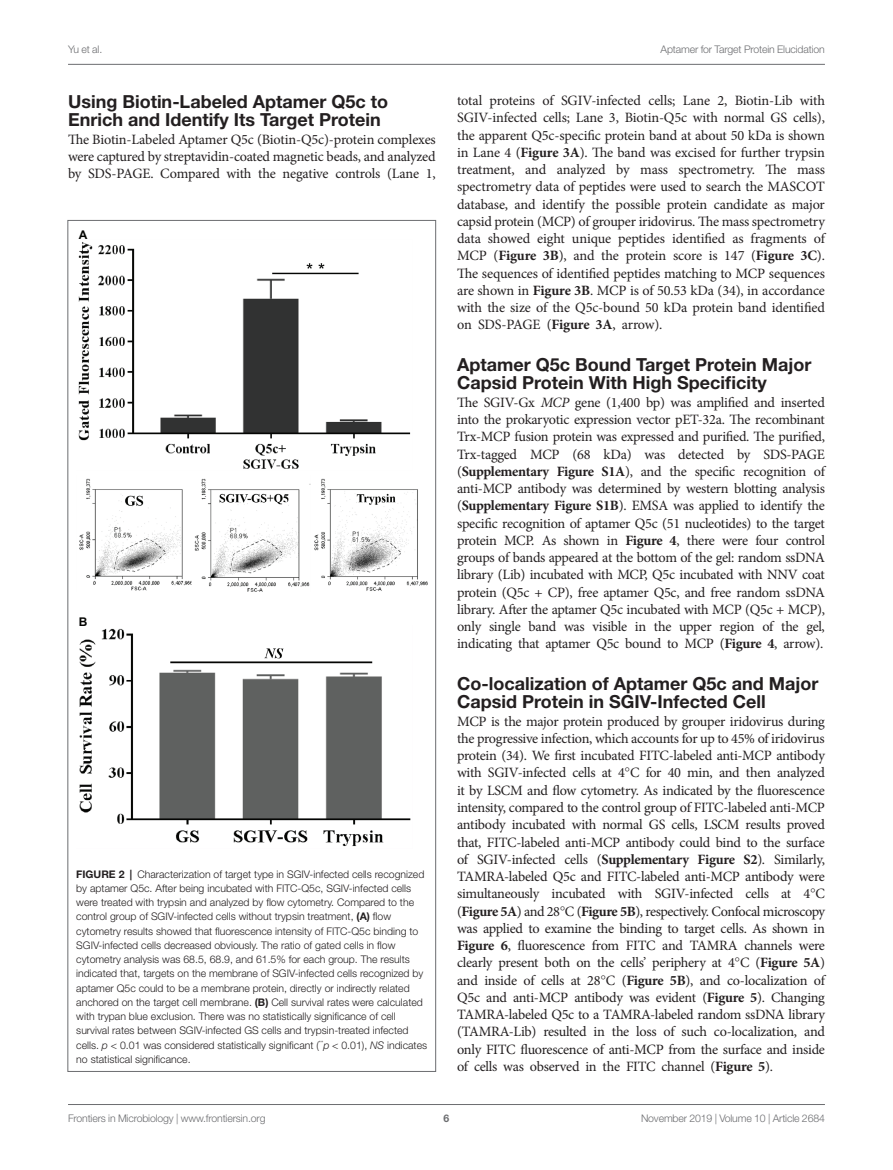
<style>
.page{position:relative;width:893px;height:1170px;background:#fff}
.page>*{position:absolute;margin:0;border:0;box-sizing:border-box;transform-origin:0 0}
.HEAD_2{font:700 18px/18.8px "Helvetica Neue LT Std";color:#231f20}
.TEXT_FLUSH{font:14.25px/17.2px "Minion Pro";letter-spacing:-.02em;color:#231f20;text-align:justify}
.t1{font:700 12px "Arial";color:#040503}
.FIG_LEG{font:300 10.5px/14.2px "Helvetica Neue LT Std";color:#231f20}
.t2{font:300 10.5px "Helvetica Neue LT Std";letter-spacing:-.015em;color:#6c6d70}
.t3{font:700 10.5px "Helvetica Neue LT Std";color:#6c6d70}
.s1{font-weight:700}
.s2{font-style:italic}
.s3{font-family:"STIX General"}
</style>
<div class="page">
<hr style="left:68px;top:64px;width:757px;height:1px;background:#6c6d70">
<hr style="left:68px;top:1104px;width:757px;height:1px;background:#6c6d70">
<img style="left:78px;top:242px;width:349px;height:605px">
<p class="t2" style="left:68px;top:42px;width:36px">Yu et al.</p>
<p class="t2" style="left:660px;top:42px;width:166px">Aptamer for Target Protein Elucidation</p>
<p class="HEAD_2" style="left:68px;top:91px;width:322px">Using Biotin-Labeled Aptamer Q5c to<br>Enrich and Identify Its Target Protein</p>
<p class="TEXT_FLUSH" style="left:68px;top:130px;width:369px">The Biotin-Labeled Aptamer Q5c (Biotin-Q5c)-protein complexes were captured by streptavidin-coated magnetic beads, and analyzed by SDS-PAGE. Compared with the negative controls (Lane 1,</p>
<p class="t1" style="left:79px;top:227px;width:10px">A</p>
<p class="t1" style="left:79px;top:614px;width:10px">B</p>
<p class="FIG_LEG" style="left:76px;top:866px;width:352px"><span class="s1">FIGURE 2 |</span> Characterization of target type in SGIV-infected cells recognized by aptamer Q5c. After being incubated with FITC-Q5c, SGIV-infected cells were treated with trypsin and analyzed by flow cytometry. Compared to the control group of SGIV-infected cells without trypsin treatment, <span class="s1">(A)</span> flow cytometry results showed that fluorescence intensity of FITC-Q5c binding to SGIV-infected cells decreased obviously. The ratio of gated cells in flow cytometry analysis was 68.5, 68.9, and 61.5% for each group. The results indicated that, targets on the membrane of SGIV-infected cells recognized by aptamer Q5c could to be a membrane protein, directly or indirectly related anchored on the target cell membrane. <span class="s1">(B)</span> Cell survival rates were calculated with trypan blue exclusion. There was no statistically significance of cell survival rates between SGIV-infected GS cells and trypsin-treated infected cells. <span class="s2">p</span> &lt; 0.01 was considered statistically significant (<sup>**</sup><span class="s2">p</span> &lt; 0.01), <span class="s2">NS</span> indicates no statistical significance.</p>
<p class="TEXT_FLUSH" style="left:457px;top:92px;width:369px">total proteins of SGIV-infected cells; Lane 2, Biotin-Lib with SGIV-infected cells; Lane 3, Biotin-Q5c with normal GS cells), the apparent Q5c-specific protein band at about 50 kDa is shown in Lane 4 (<span class="s1">Figure 3A</span>). The band was excised for further trypsin treatment, and analyzed by mass spectrometry. The mass spectrometry data of peptides were used to search the MASCOT database, and identify the possible protein candidate as major capsid protein (MCP) of grouper iridovirus. The mass spectrometry data showed eight unique peptides identified as fragments of MCP (<span class="s1">Figure 3B</span>), and the protein score is 147 (<span class="s1">Figure 3C</span>).<br>The sequences of identified peptides matching to MCP sequences are shown in <span class="s1">Figure 3B</span>. MCP is of 50.53 kDa (34), in accordance with the size of the Q5c-bound 50 kDa protein band identified on SDS-PAGE (<span class="s1">Figure 3A</span>, arrow).</p>
<p class="HEAD_2" style="left:457px;top:354px;width:356px">Aptamer Q5c Bound Target Protein Major<br>Capsid Protein With High Specificity</p>
<p class="TEXT_FLUSH" style="left:457px;top:393px;width:369px">The SGIV-Gx <span class="s2">MCP</span> gene (1,400 bp) was amplified and inserted into the prokaryotic expression vector pET-32a. The recombinant Trx-MCP fusion protein was expressed and purified. The purified, Trx-tagged MCP (68 kDa) was detected by SDS-PAGE (<span class="s1">Supplementary Figure S1A</span>), and the specific recognition of anti-MCP antibody was determined by western blotting analysis (<span class="s1">Supplementary Figure S1B</span>). EMSA was applied to identify the specific recognition of aptamer Q5c (51 nucleotides) to the target protein MCP. As shown in <span class="s1">Figure 4</span>, there were four control groups of bands appeared at the bottom of the gel: random ssDNA library (Lib) incubated with MCP, Q5c incubated with NNV coat protein (Q5c + CP), free aptamer Q5c, and free random ssDNA library. After the aptamer Q5c incubated with MCP (Q5c + MCP), only single band was visible in the upper region of the gel, indicating that aptamer Q5c bound to MCP (<span class="s1">Figure 4</span>, arrow).</p>
<p class="HEAD_2" style="left:457px;top:673px;width:363px">Co-localization of Aptamer Q5c and Major<br>Capsid Protein in SGIV-Infected Cell</p>
<p class="TEXT_FLUSH" style="left:457px;top:712px;width:369px">MCP is the major protein produced by grouper iridovirus during the progressive infection, which accounts for up to 45% of iridovirus protein (34). We first incubated FITC-labeled anti-MCP antibody with SGIV-infected cells at 4<span class="s3">°</span>C for 40 min, and then analyzed it by LSCM and flow cytometry. As indicated by the fluorescence intensity, compared to the control group of FITC-labeled anti-MCP antibody incubated with normal GS cells, LSCM results proved that, FITC-labeled anti-MCP antibody could bind to the surface of SGIV-infected cells (<span class="s1">Supplementary Figure S2</span>). Similarly, TAMRA-labeled Q5c and FITC-labeled anti-MCP antibody were simultaneously incubated with SGIV-infected cells at 4<span class="s3">°</span>C (<span class="s1">Figure 5A</span>) and 28<span class="s3">°</span>C (<span class="s1">Figure 5B</span>), respectively. Confocal microscopy was applied to examine the binding to target cells. As shown in <span class="s1">Figure 6</span>, fluorescence from FITC and TAMRA channels were clearly present both on the cells’ periphery at 4<span class="s3">°</span>C (<span class="s1">Figure 5A</span>) and inside of cells at 28<span class="s3">°</span>C (<span class="s1">Figure 5B</span>), and co-localization of Q5c and anti-MCP antibody was evident (<span class="s1">Figure 5</span>). Changing TAMRA-labeled Q5c to a TAMRA-labeled random ssDNA library (TAMRA-Lib) resulted in the loss of such co-localization, and only FITC fluorescence of anti-MCP from the surface and inside of cells was observed in the FITC channel (<span class="s1">Figure 5</span>).</p>
<p class="t2" style="left:68px;top:1111px;width:199px">Frontiers in Microbiology | www.frontiersin.org</p>
<p class="t3" style="left:444px;top:1111px;width:7px">6</p>
<p class="t2" style="left:641px;top:1111px;width:185px">November 2019 | Volume 10 | Article 2684</p>
</div>
